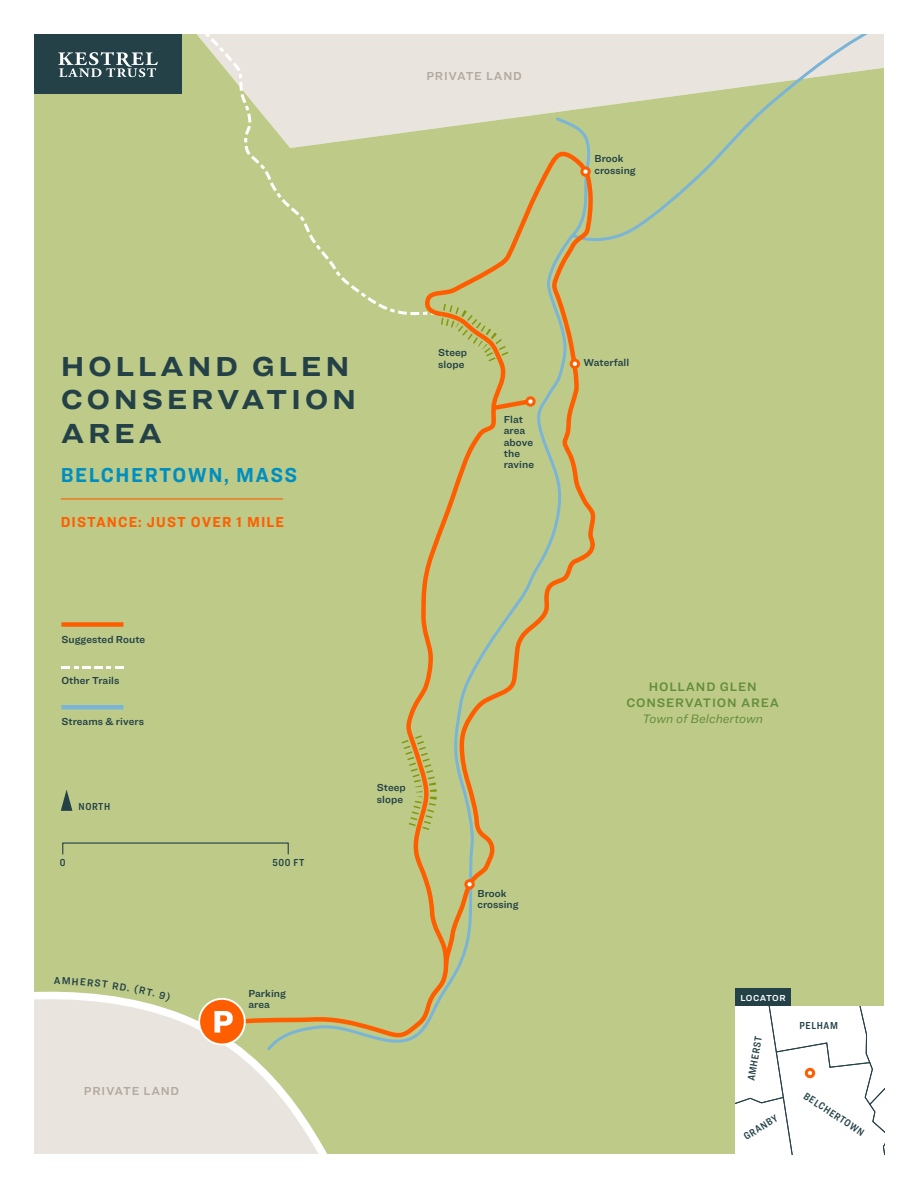
<style>
.page{position:relative;width:918px;height:1188px;background:#fff}
.page>*{position:absolute;margin:0;border:0;box-sizing:border-box;transform-origin:0 0}
.t1{font:700 28.5px/33.3px "Ringside Wide";letter-spacing:.125em;color:#234147}
.t2{font:700 21px "Ringside Narrow";letter-spacing:.075em;color:#008ec1}
.t3{font:700 15px "Ringside Narrow";letter-spacing:.075em;color:#ff5e00}
.t4{font:12.75px/15.8px "Ringside Regular Semi";letter-spacing:.065em;color:#648d3c;text-align:center}
.t5{font:italic 12.75px "Ringside";color:#648d3c}
.t6{font:12px "Ringside Regular Semi";letter-spacing:.065em;color:#b2a99f}
.t7{font:10.5px/11.2px "Ringside Regular Semi";letter-spacing:.005em;color:#234147}
.t8{font:10.5px "Ringside Condensed Semi";letter-spacing:.055em;color:#234147}
.t9{font:10.5px "Ringside Narrow Semi";color:#234147}
.t10{font:9px "Ringside Regular Semi";letter-spacing:.04em;color:#fff}
</style>
<div class="page">
<div style="left:34px;top:34px;width:850px;height:1120px;background:#becb88"></div>
<div style="left:362px;top:115px;width:232px;height:938px;background:#becb88"></div>
<svg style="left:569px;top:34px;width:315px;height:212px;background:#c8d1a0"></svg>
<svg style="left:34px;top:969px;width:328px;height:185px;background:#dfdeca"></svg>
<svg style="left:174px;top:34px;width:352px;height:351px;background:#cdd4a6"></svg>
<div style="left:34px;top:33px;width:148px;height:61px;background:#234147"></div>
<svg style="left:58px;top:52px;width:100px;height:25px"></svg>
<div style="left:206px;top:309px;width:303px;height:731px;background:#becb88"></div>
<svg style="left:426px;top:149px;width:172px;height:821px;background:#bfc582"></svg>
<svg style="left:489px;top:396px;width:48px;height:17px"></svg>
<svg style="left:735px;top:1006px;width:149px;height:148px"></svg>
<div style="left:735px;top:989px;width:56px;height:17px;background:#234147"></div>
<div style="left:806px;top:1069px;width:8px;height:8px;background:#fff;border-radius:50%"></div>
<div style="left:805px;top:1068px;width:10px;height:10px;border:3px solid #ff5e00;border-radius:50%"></div>
<div style="left:527px;top:398px;width:7px;height:7px;background:#fff;border-radius:50%"></div>
<div style="left:525px;top:396px;width:11px;height:11px;border:3px solid #ff5e00;border-radius:50%"></div>
<div style="left:571px;top:360px;width:8px;height:7px;background:#fff;border-radius:50%"></div>
<div style="left:570px;top:359px;width:10px;height:10px;border:3px solid #ff5e00;border-radius:50%"></div>
<div style="left:466px;top:881px;width:7px;height:7px;background:#fff;border-radius:50%"></div>
<div style="left:464px;top:879px;width:11px;height:10px;border:3px solid #ff5e00;border-radius:50%"></div>
<div style="left:582px;top:168px;width:7px;height:7px;background:#fff;border-radius:50%"></div>
<div style="left:580px;top:166px;width:11px;height:11px;border:3px solid #ff5e00;border-radius:50%"></div>
<div style="left:62px;top:842px;width:227px;height:13px;border:1px solid #234147"></div>
<svg style="left:61px;top:666px;width:62px;height:3px"></svg>
<div style="left:61px;top:622px;width:62px;height:5px;background:#ff5e00"></div>
<hr style="left:61px;top:498px;width:222px;height:2px;background:#ff5e00">
<div style="left:199px;top:999px;width:46px;height:45px;background:#ff5e00;border-radius:50%"></div>
<div style="left:198px;top:998px;width:48px;height:47px;border:2px solid #fff;border-radius:50%"></div>
<svg style="left:215px;top:1011px;width:18px;height:22px"></svg>
<svg style="left:61px;top:790px;width:11px;height:21px"></svg>
<hr style="left:61px;top:705px;width:62px;height:4px;background:#7ab4d7">
<svg style="left:62px;top:977px;width:109px;height:25px"></svg>
<p class="t6" style="left:426px;top:67px;width:97px">PRIVATE LAND</p>
<p class="t7" style="left:595px;top:153px;width:43px">Brook crossing</p>
<h1 class="t1" style="left:61px;top:349px;width:297px">HOLLAND GLEN<br>CONSERVATION<br>AREA</h1>
<h2 class="t2" style="left:61px;top:459px;width:238px">BELCHERTOWN, MASS</h2>
<h3 class="t3" style="left:61px;top:511px;width:225px">DISTANCE: JUST OVER 1 MILE</h3>
<p class="t7" style="left:438px;top:347px;width:30px">Steep slope</p>
<p class="t7" style="left:504px;top:414px;width:32px">Flat area above the ravine</p>
<p class="t7" style="left:61px;top:633px;width:85px">Suggested Route</p>
<p class="t7" style="left:61px;top:674px;width:60px">Other Trails</p>
<p class="t7" style="left:61px;top:716px;width:84px">Streams &amp; rivers</p>
<p class="t8" style="left:79px;top:800px;width:33px">NORTH</p>
<p class="t8" style="left:60px;top:855px;width:7px">0</p>
<p class="t8" style="left:272px;top:855px;width:33px">500 FT</p>
<p class="t9" style="left:54px;top:973px;width:8px">A</p>
<p class="t6" style="left:84px;top:1082px;width:97px">PRIVATE LAND</p>
<p class="t7" style="left:248px;top:987px;width:39px">Parking area</p>
<p class="t7" style="left:377px;top:782px;width:30px">Steep slope</p>
<p class="t7" style="left:477px;top:888px;width:43px">Brook crossing</p>
<p class="t7" style="left:583px;top:357px;width:47px">Waterfall</p>
<p class="t4" style="left:627px;top:679px;width:154px">HOLLAND GLEN<br>CONSERVATION AREA</p>
<p class="t5" style="left:642px;top:709px;width:122px">Town of Belchertown</p>
<p class="t10" style="left:740px;top:991px;width:47px">LOCATOR</p>
<p class="t8" style="left:744px;top:1079px;width:47px;rotate:-80deg">AMHERST</p>
<p class="t8" style="left:741px;top:1131px;width:39px;rotate:-32deg">GRANBY</p>
<p class="t8" style="left:800px;top:1018px;width:40px">PELHAM</p>
<p class="t8" style="left:809px;top:1089px;width:71px;rotate:33deg">BELCHERTOWN</p>
</div>
